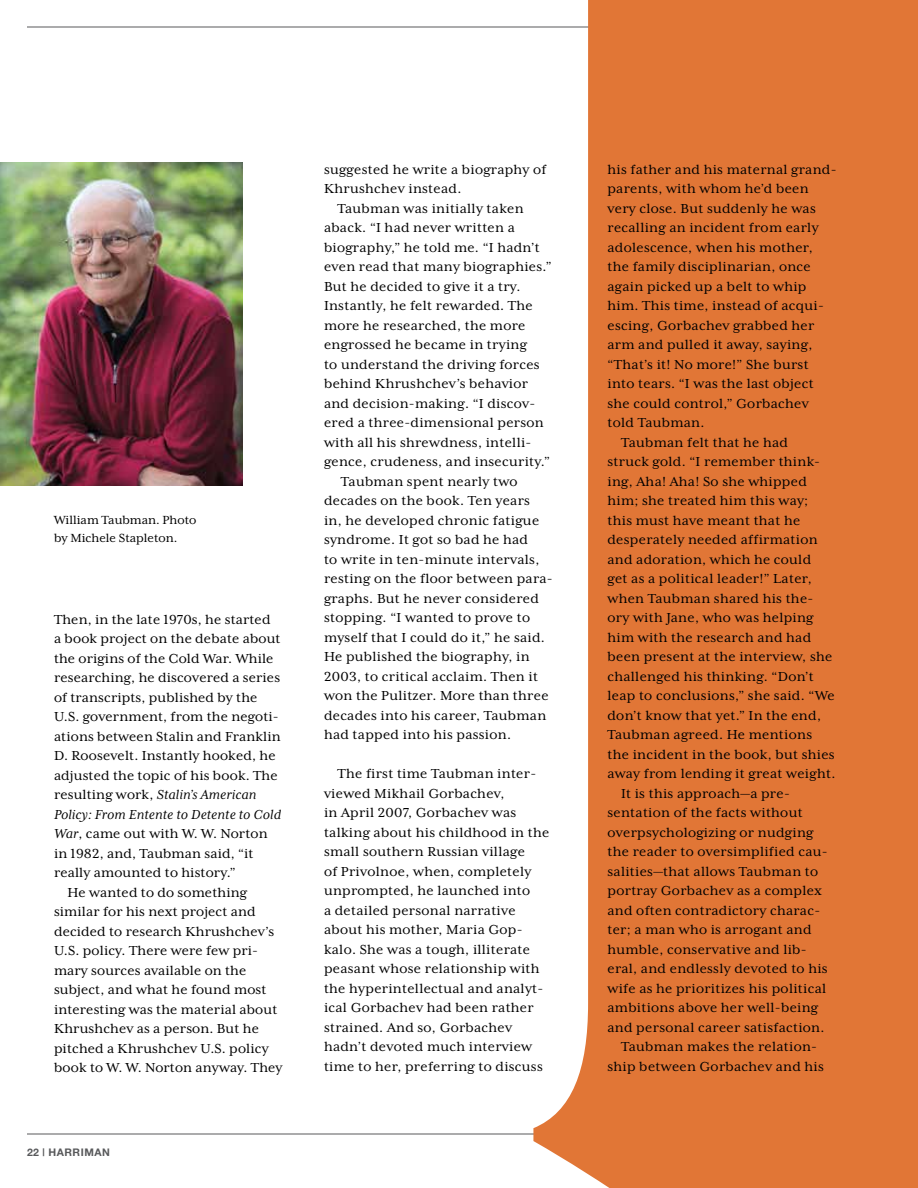
<style>
.page{position:relative;width:918px;height:1188px;background:#fff}
.page>*{position:absolute;margin:0;border:0;box-sizing:border-box;transform-origin:0 0}
.t1{font:15px/19.5px "Mrs Eaves XL Serif OT";letter-spacing:.02em;color:#000}
.t2{font:italic 15px "Mrs Eaves XL Serif OT";letter-spacing:.01em;color:#000}
.t3{font:13.5px/18px "Mrs Eaves XL Serif OT";color:#000}
.t4{font:700 10.5px "Helvetica Neue";letter-spacing:.05em;color:#58595b}
.s1{font-style:normal}
.s2{font-style:italic}
</style>
<div class="page">
<hr style="left:27px;top:27px;width:743px;height:1px;background:#58595b">
<hr style="left:27px;top:1134px;width:891px;height:1px;background:#58595b">
<svg style="left:533px;top:0;width:385px;height:1188px;background:#e58851"></svg>
<img style="left:0;top:162px;width:243px;height:324px">
<p class="t3" style="left:54px;top:511px;width:144px">William Taubman. Photo by Michele Stapleton.</p>
<p class="t1" style="left:54px;top:610px;width:218px">Then, in the late 1970s, he started</p>
<p class="t1" style="left:54px;top:629px;width:228px">a book project on the debate about</p>
<p class="t1" style="left:54px;top:649px;width:221px">the origins of the Cold War. While</p>
<p class="t1" style="left:54px;top:668px;width:228px">researching, he discovered a series</p>
<p class="t1" style="left:54px;top:688px;width:205px">of transcripts, published by the</p>
<p class="t1" style="left:54px;top:707px;width:226px">U.S. government, from the negoti-</p>
<p class="t1" style="left:54px;top:727px;width:228px">ations between Stalin and Franklin</p>
<p class="t1" style="left:54px;top:746px;width:223px">D. Roosevelt. Instantly hooked, he</p>
<p class="t1" style="left:54px;top:766px;width:225px">adjusted the topic of his book. The</p>
<p class="t2" style="left:54px;top:787px;width:204px"><span class="s1">resulting work,</span> Stalin’s American</p>
<p class="t2" style="left:54px;top:807px;width:229px">Policy: From Entente to Detente to Cold</p>
<p class="t1" style="left:54px;top:824px;width:215px"><span class="s2">War</span>, came out with W. W. Norton</p>
<p class="t1" style="left:54px;top:844px;width:201px">in 1982, and, Taubman said, “it</p>
<p class="t1" style="left:54px;top:863px;width:183px">really amounted to history.”</p>
<p class="t1" style="left:68px;top:883px;width:181px">He wanted to do something</p>
<p class="t1" style="left:54px;top:902px;width:203px">similar for his next project and</p>
<p class="t1" style="left:54px;top:922px;width:222px">decided to research Khrushchev’s</p>
<p class="t1" style="left:54px;top:941px;width:206px">U.S. policy. There were few pri-</p>
<p class="t1" style="left:54px;top:961px;width:194px">mary sources available on the</p>
<p class="t1" style="left:54px;top:980px;width:214px">subject, and what he found most</p>
<p class="t1" style="left:54px;top:1000px;width:225px">interesting was the material about</p>
<p class="t1" style="left:54px;top:1019px;width:206px">Khrushchev as a person. But he</p>
<p class="t1" style="left:54px;top:1039px;width:216px">pitched a Khrushchev U.S. policy</p>
<p class="t1" style="left:54px;top:1058px;width:230px">book to W. W. Norton anyway. They</p>
<p class="t4" style="left:27px;top:1145px;width:84px">22 | HARRIMAN</p>
<p class="t1" style="left:324px;top:160px;width:224px">suggested he write a biography of</p>
<p class="t1" style="left:324px;top:179px;width:139px">Khrushchev instead.</p>
<p class="t1" style="left:338px;top:199px;width:188px">Taubman was initially taken</p>
<p class="t1" style="left:324px;top:218px;width:192px">aback. “I had never written a</p>
<p class="t1" style="left:324px;top:238px;width:217px">biography,” he told me. “I hadn’t</p>
<p class="t1" style="left:324px;top:257px;width:229px">even read that many biographies.”</p>
<p class="t1" style="left:324px;top:277px;width:198px">But he decided to give it a try.</p>
<p class="t1" style="left:324px;top:296px;width:210px">Instantly, he felt rewarded. The</p>
<p class="t1" style="left:324px;top:316px;width:203px">more he researched, the more</p>
<p class="t1" style="left:324px;top:335px;width:205px">engrossed he became in trying</p>
<p class="t1" style="left:324px;top:355px;width:217px">to understand the driving forces</p>
<p class="t1" style="left:324px;top:374px;width:206px">behind Khrushchev’s behavior</p>
<p class="t1" style="left:324px;top:394px;width:213px">and decision-making. “I discov-</p>
<p class="t1" style="left:324px;top:413px;width:221px">ered a three-dimensional person</p>
<p class="t1" style="left:324px;top:433px;width:209px">with all his shrewdness, intelli-</p>
<p class="t1" style="left:324px;top:452px;width:228px">gence, crudeness, and insecurity.”</p>
<p class="t1" style="left:341px;top:472px;width:178px">Taubman spent nearly two</p>
<p class="t1" style="left:324px;top:491px;width:208px">decades on the book. Ten years</p>
<p class="t1" style="left:324px;top:511px;width:217px">in, he developed chronic fatigue</p>
<p class="t1" style="left:324px;top:530px;width:206px">syndrome. It got so bad he had</p>
<p class="t1" style="left:324px;top:550px;width:217px">to write in ten-minute intervals,</p>
<p class="t1" style="left:324px;top:569px;width:230px">resting on the floor between para-</p>
<p class="t1" style="left:324px;top:589px;width:217px">graphs. But he never considered</p>
<p class="t1" style="left:324px;top:608px;width:208px">stopping. “I wanted to prove to</p>
<p class="t1" style="left:324px;top:628px;width:223px">myself that I could do it,” he said.</p>
<p class="t1" style="left:324px;top:647px;width:207px">He published the biography, in</p>
<p class="t1" style="left:324px;top:667px;width:216px">2003, to critical acclaim. Then it</p>
<p class="t1" style="left:324px;top:686px;width:226px">won the Pulitzer. More than three</p>
<p class="t1" style="left:324px;top:706px;width:224px">decades into his career, Taubman</p>
<p class="t1" style="left:324px;top:725px;width:189px">had tapped into his passion.</p>
<p class="t1" style="left:324px;top:764px;width:227px;text-indent:14px">The first time Taubman inter&shy;viewed Mikhail Gorbachev,<br>in April 2007, Gorbachev was talking about his childhood in the small southern Russian village<br>of Privolnoe, when, completely unprompted, he launched into<br>a detailed personal narrative about his mother, Maria Gop&shy;kalo. She was a tough, illiterate peasant whose relationship with the hyperintellectual and analyt&shy;ical Gorbachev had been rather strained. And so, Gorbachev hadn’t devoted much interview time to her, preferring to discuss</p>
<p class="t1" style="left:608px;top:160px;width:231px">his father and his maternal grand-</p>
<p class="t1" style="left:608px;top:179px;width:203px">parents, with whom he’d been</p>
<p class="t1" style="left:608px;top:199px;width:210px">very close. But suddenly he was</p>
<p class="t1" style="left:608px;top:218px;width:213px">recalling an incident from early</p>
<p class="t1" style="left:608px;top:238px;width:207px">adolescence, when his mother,</p>
<p class="t1" style="left:608px;top:257px;width:205px">the family disciplinarian, once</p>
<p class="t1" style="left:608px;top:277px;width:201px">again picked up a belt to whip</p>
<p class="t1" style="left:608px;top:296px;width:218px">him. This time, instead of acqui-</p>
<p class="t1" style="left:608px;top:316px;width:208px">escing, Gorbachev grabbed her</p>
<p class="t1" style="left:608px;top:335px;width:206px">arm and pulled it away, saying,</p>
<p class="t1" style="left:608px;top:355px;width:203px">“That’s it! No more!” She burst</p>
<p class="t1" style="left:608px;top:374px;width:208px">into tears. “I was the last object</p>
<p class="t1" style="left:608px;top:394px;width:203px">she could control,” Gorbachev</p>
<p class="t1" style="left:608px;top:413px;width:99px">told Taubman.</p>
<p class="t1" style="left:621px;top:433px;width:169px">Taubman felt that he had</p>
<p class="t1" style="left:608px;top:452px;width:214px">struck gold. “I remember think-</p>
<p class="t1" style="left:608px;top:472px;width:201px">ing, Aha! Aha! So she whipped</p>
<p class="t1" style="left:608px;top:491px;width:202px">him; she treated him this way;</p>
<p class="t1" style="left:608px;top:511px;width:194px">this must have meant that he</p>
<p class="t1" style="left:608px;top:530px;width:212px">desperately needed affirmation</p>
<p class="t1" style="left:608px;top:550px;width:205px">and adoration, which he could</p>
<p class="t1" style="left:608px;top:569px;width:206px">get as a political leader!” Later,</p>
<p class="t1" style="left:608px;top:589px;width:207px">when Taubman shared his the-</p>
<p class="t1" style="left:608px;top:608px;width:208px">ory with Jane, who was helping</p>
<p class="t1" style="left:608px;top:628px;width:205px">him with the research and had</p>
<p class="t1" style="left:608px;top:647px;width:226px">been present at the interview, she</p>
<p class="t1" style="left:608px;top:667px;width:208px">challenged his thinking. “Don’t</p>
<p class="t1" style="left:608px;top:686px;width:229px">leap to conclusions,” she said. “We</p>
<p class="t1" style="left:608px;top:706px;width:215px">don’t know that yet.” In the end,</p>
<p class="t1" style="left:608px;top:725px;width:206px">Taubman agreed. He mentions</p>
<p class="t1" style="left:608px;top:745px;width:229px">the incident in the book, but shies</p>
<p class="t1" style="left:608px;top:764px;width:229px">away from lending it great weight.</p>
<p class="t1" style="left:621px;top:784px;width:170px">It is this approach—a pre-</p>
<p class="t1" style="left:608px;top:803px;width:197px">sentation of the facts without</p>
<p class="t1" style="left:608px;top:823px;width:207px">overpsychologizing or nudging</p>
<p class="t1" style="left:608px;top:842px;width:222px">the reader to oversimplified cau-</p>
<p class="t1" style="left:608px;top:862px;width:212px">salities—that allows Taubman to</p>
<p class="t1" style="left:608px;top:881px;width:216px">portray Gorbachev as a complex</p>
<p class="t1" style="left:608px;top:901px;width:214px">and often contradictory charac-</p>
<p class="t1" style="left:608px;top:920px;width:206px">ter; a man who is arrogant and</p>
<p class="t1" style="left:608px;top:940px;width:201px">humble, conservative and lib-</p>
<p class="t1" style="left:608px;top:959px;width:222px">eral, and endlessly devoted to his</p>
<p class="t1" style="left:608px;top:979px;width:220px">wife as he prioritizes his political</p>
<p class="t1" style="left:608px;top:998px;width:212px">ambitions above her well-being</p>
<p class="t1" style="left:608px;top:1018px;width:219px">and personal career satisfaction.</p>
<p class="t1" style="left:621px;top:1037px;width:198px">Taubman makes the relation-</p>
<p class="t1" style="left:608px;top:1057px;width:218px">ship between Gorbachev and his</p>
</div>
